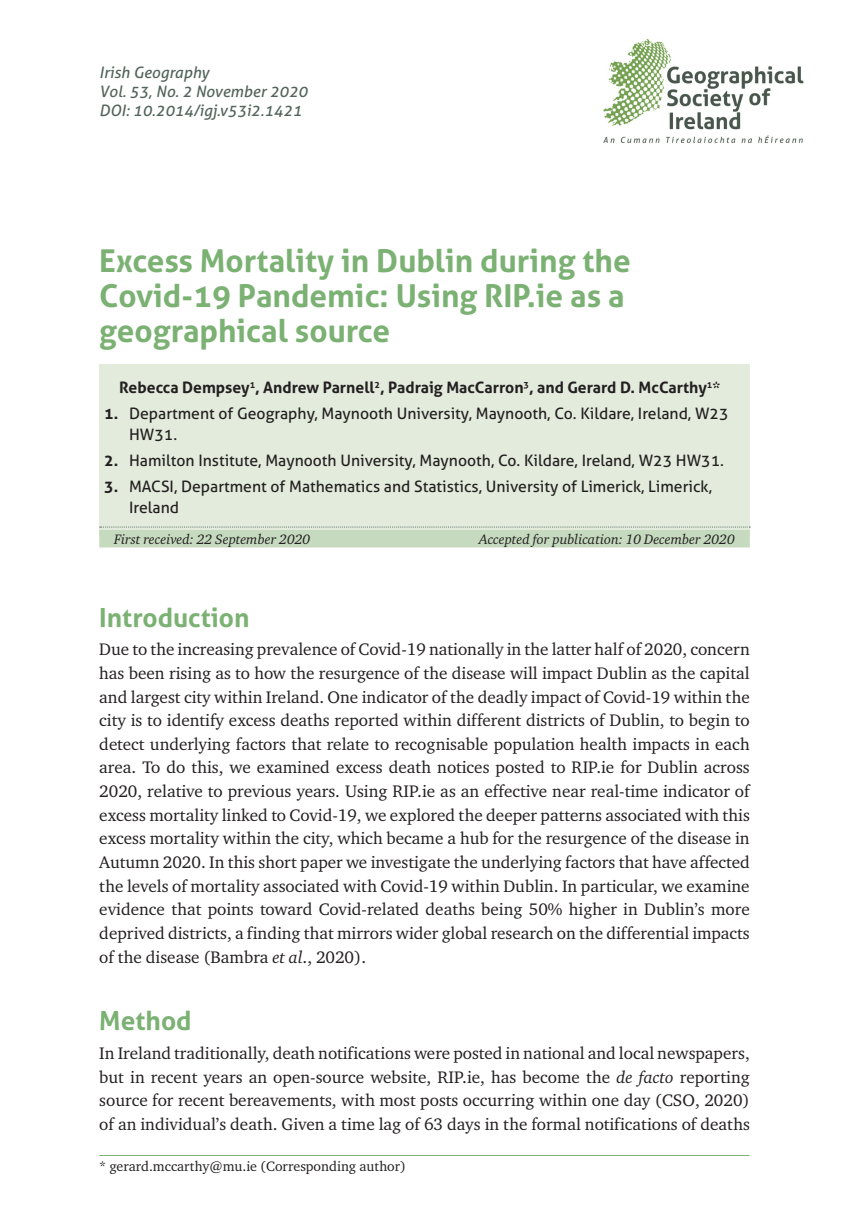
<style>
.page{position:relative;width:864px;height:1231px;background:#fff}
.page>*{position:absolute;margin:0;border:0;box-sizing:border-box;transform-origin:0 0}
.Heading_1{font:700 31.5px/35px "Aller";color:#7bb173}
.Heading_2{font:700 26.25px "Aller";color:#7bb173}
.t1{font:17.15px/23.6px "Charter ITC Std";color:#231f20;text-align:justify}
.AUTHOR{font:15.75px/21px "Aller";color:#231f20}
.AUTHOR-2{font:700 15.75px "Aller";color:#231f20}
.Running_head{font:italic 15.75px "Aller";color:#53645b}
.Affiliation{font:italic 14px "Charter ITC Std";color:#231f20}
.FOOTNOTE{font:14px "Charter ITC Std";color:#231f20}
.s1{font-weight:700}
.s2{font-style:italic}
</style>
<div class="page">
<img style="left:603px;top:39px;width:201px;height:104px">
<div style="left:99px;top:364px;width:650px;height:172px;background:#e2ebdc"></div>
<hr style="left:99px;top:1154px;width:650px;height:1px;background:#7bb173">
<div style="left:99px;top:530px;width:650px;height:17px;background:#c6dabf"></div>
<svg style="left:100px;top:526px;width:650px;height:1px"></svg>
<p class="Running_head" style="left:99px;top:63px;width:111px">Irish Geography</p>
<p class="Running_head" style="left:99px;top:82px;width:210px">Vol. 53, No. 2 November 2020</p>
<p class="Running_head" style="left:99px;top:101px;width:204px">DOI: 10.2014/igj.v53i2.1421</p>
<p class="Heading_1" style="left:99px;top:243px;width:532px">Excess Mortality in Dublin during the<br>Covid-19 Pandemic: Using RIP.ie as a geographical source</p>
<p class="AUTHOR-2" style="left:119px;top:378px;width:602px">Rebecca Dempsey<sup>1</sup>, Andrew Parnell<sup>2</sup>, Padraig MacCarron<sup>3</sup>, and Gerard D. McCarthy<sup>1</sup>*</p>
<p class="AUTHOR" style="left:129px;top:403px;width:600px;text-indent:-25px"><span class="s1">1.</span> Department of Geography, Maynooth University, Maynooth, Co. Kildare, Ireland, W23<br>HW31.</p>
<p class="AUTHOR" style="left:104px;top:450px;width:621px"><span class="s1">2.</span> Hamilton Institute, Maynooth University, Maynooth, Co. Kildare, Ireland, W23 HW31.</p>
<p class="AUTHOR" style="left:129px;top:476px;width:584px;text-indent:-25px"><span class="s1">3.</span> MACSI, Department of Mathematics and Statistics, University of Limerick, Limerick,<br>Ireland</p>
<p class="Affiliation" style="left:114px;top:530px;width:198px">First received: 22 September 2020</p>
<p class="Affiliation" style="left:479px;top:530px;width:257px">Accepted for publication: 10 December 2020</p>
<p class="Heading_2" style="left:99px;top:601px;width:152px">Introduction</p>
<p class="t1" style="left:99px;top:637px;width:651px">Due to the increasing prevalence of Covid-19 nationally in the latter half of 2020, concern has been rising as to how the resurgence of the disease will impact Dublin as the capital and largest city within Ireland. One indicator of the deadly impact of Covid-19 within the city is to identify excess deaths reported within different districts of Dublin, to begin to detect underlying factors that relate to recognisable population health impacts in each area. To do this, we examined excess death notices posted to RIP.ie for Dublin across 2020, relative to previous years. Using RIP.ie as an effective near real-time indicator of excess mortality linked to Covid-19, we explored the deeper patterns associated with this excess mortality within the city, which became a hub for the resurgence of the disease in Autumn 2020. In this short paper we investigate the underlying factors that have affected the levels of mortality associated with Covid-19 within Dublin. In particular, we examine evidence that points toward Covid-related deaths being 50% higher in Dublin’s more deprived districts, a finding that mirrors wider global research on the differential impacts of the disease (Bambra <span class="s2">et al</span>., 2020).</p>
<p class="Heading_2" style="left:99px;top:1004px;width:94px">Method</p>
<p class="t1" style="left:99px;top:1040px;width:651px">In Ireland traditionally, death notifications were posted in national and local newspapers, but in recent years an open-source website, RIP.ie, has become the <span class="s2">de facto</span> reporting source for recent bereavements, with most posts occurring within one day (CSO, 2020) of an individual’s death. Given a time lag of 63 days in the formal notifications of deaths</p>
<p class="FOOTNOTE" style="left:99px;top:1156px;width:308px">* gerard.mccarthy@mu.ie (Corresponding author)</p>
</div>
